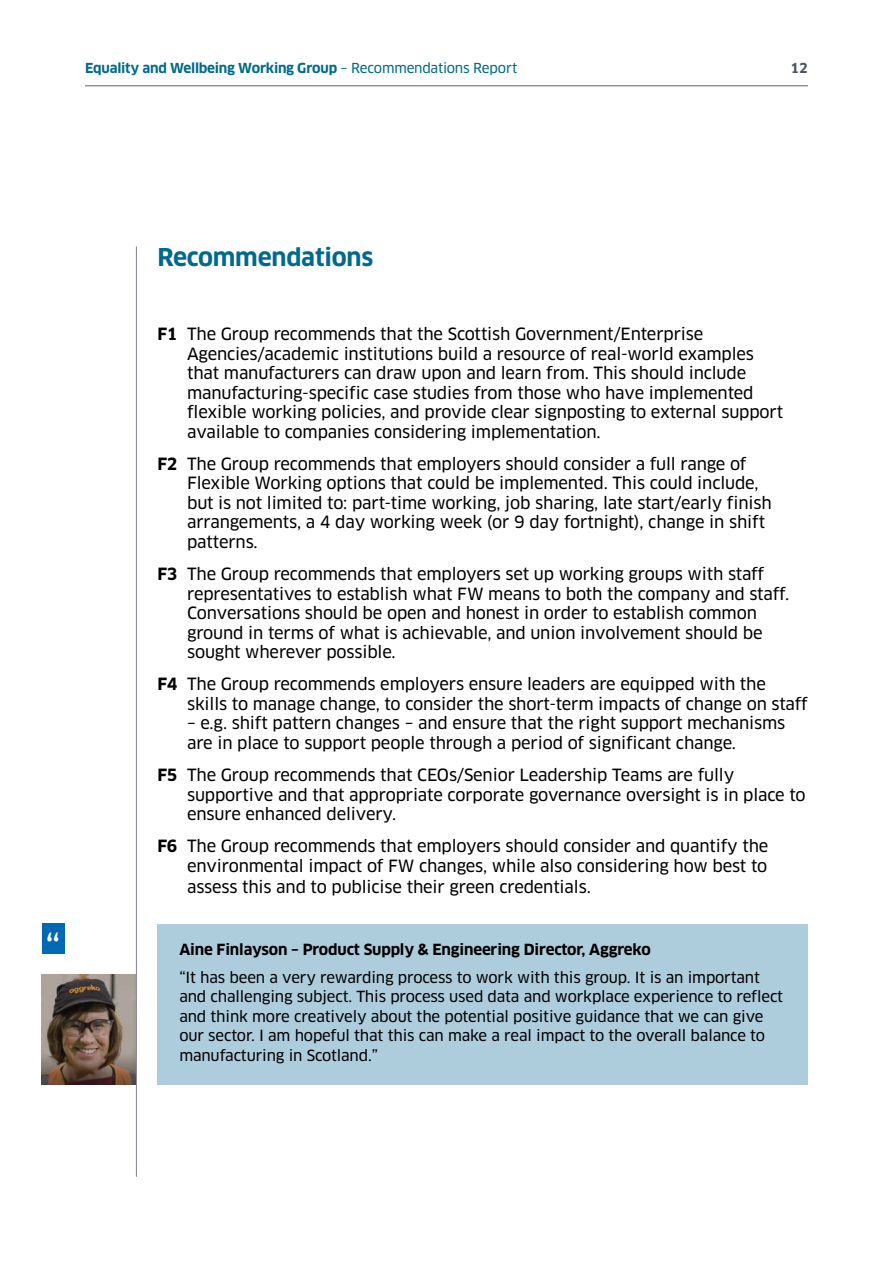
<style>
.page{position:relative;width:893px;height:1263px;background:#fff}
.page>*{position:absolute;margin:0;border:0;box-sizing:border-box;transform-origin:0 0}
.t1{font:36px "Clan OT News";color:#fff}
.t2{font:700 24px "Clan";letter-spacing:-.01em;color:#006a8d}
.t3{font:16.5px/19.5px "Clan News";letter-spacing:-.01em;color:#000}
.t4{font:15px/19.5px "Clan News";letter-spacing:-.01em;color:#000}
.t5{font:700 15px "Clan";letter-spacing:-.01em;color:#000}
.t6{font:700 13.5px "Clan";letter-spacing:-.015em;color:#006a8d}
.t7{font:700 13.5px "Clan";color:#4c565c}
.s1{font-family:"Clan News";font-weight:400}
.s2{font-family:"Clan";font-weight:700}
</style>
<div class="page">
<hr style="left:85px;top:85px;width:723px;height:1px;background:#8b8d94">
<div style="left:157px;top:925px;width:651px;height:160px;background:#aecddc"></div>
<img style="left:41px;top:974px;width:95px;height:111px">
<div style="left:42px;top:924px;width:22px;height:30px;background:#0069b3"></div>
<hr style="left:136px;top:247px;width:1px;height:929px;background:#8b8d94">
<p class="t6" style="left:85px;top:60px;width:434px">Equality and Wellbeing Working Group <span class="s1">– Recommendations Report</span></p>
<p class="t7" style="left:791px;top:60px;width:19px">12</p>
<p class="t1" style="left:45px;top:928px;width:17px">“</p>
<p class="t2" style="left:157px;top:242px;width:218px">Recommendations</p>
<p class="t3" style="left:187px;top:324px;width:598px;text-indent:-30px"><span class="s2">F1</span> The Group recommends that the Scottish Government/Enterprise Agencies/academic institutions build a resource of real-world examples that manufacturers can draw upon and learn from. This should include manufacturing-specific case studies from those who have implemented flexible working policies, and provide clear signposting to external support available to companies considering implementation.</p>
<p class="t3" style="left:187px;top:454px;width:586px;text-indent:-30px"><span class="s2">F2</span> The Group recommends that employers should consider a full range of Flexible Working options that could be implemented. This could include, but is not limited to: part-time working, job sharing, late start/early finish arrangements, a 4 day working week (or 9 day fortnight), change in shift patterns.</p>
<p class="t3" style="left:187px;top:564px;width:604px;text-indent:-30px"><span class="s2">F3</span> The Group recommends that employers set up working groups with staff representatives to establish what FW means to both the company and staff.<br>Conversations should be open and honest in order to establish common ground in terms of what is achievable, and union involvement should be sought wherever possible.</p>
<p class="t3" style="left:187px;top:675px;width:622px;text-indent:-30px"><span class="s2">F4</span> The Group recommends employers ensure leaders are equipped with the skills to manage change, to consider the short-term impacts of change on staff</p>
<p class="t3" style="left:187px;top:714px;width:600px">– e.g. shift pattern changes – and ensure that the right support mechanisms are in place to support people through a period of significant change.</p>
<p class="t3" style="left:187px;top:765px;width:620px;text-indent:-30px"><span class="s2">F5</span> The Group recommends that CEOs/Senior Leadership Teams are fully supportive and that appropriate corporate governance oversight is in place to ensure enhanced delivery.</p>
<p class="t3" style="left:157px;top:837px;width:613px;text-align:right"><span class="s2">F6</span> The Group recommends that employers should consider and quantify the environmental impact of FW changes, while also considering how best to</p>
<p class="t3" style="left:187px;top:877px;width:405px">assess this and to publicise their green credentials.</p>
<p class="t5" style="left:179px;top:940px;width:473px">Aine Finlayson – Product Supply &amp; Engineering Director, Aggreko</p>
<p class="t4" style="left:179px;top:968px;width:605px">“It has been a very rewarding process to work with this group. It is an important and challenging subject. This process used data and workplace experience to reflect and think more creatively about the potential positive guidance that we can give our sector. I am hopeful that this can make a real impact to the overall balance to manufacturing in Scotland.”</p>
</div>
